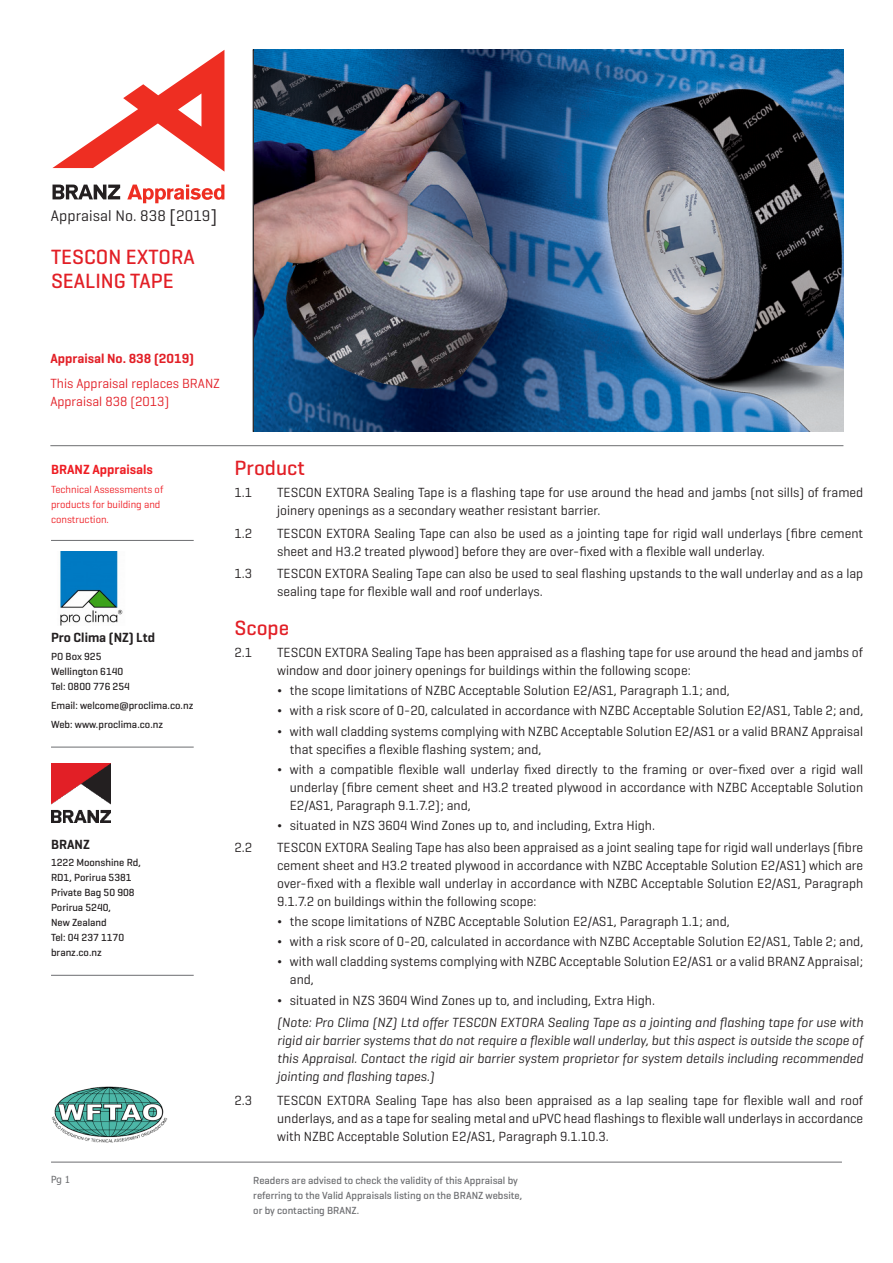
<style>
.page{position:relative;width:893px;height:1263px;background:#fff}
.page>*{position:absolute;margin:0;border:0;box-sizing:border-box;transform-origin:0 0}
.H3_Geo_P{font:500 21px/24px "Geogrotesque";color:#e21f26}
.t1{font:15.6px "Geogrotesque";letter-spacing:.005em;color:#231f20}
.t2{font:13.5px/18px "Geogrotesque";color:#231f20}
.Body_INDENT{font:italic 13.5px/18px "Geogrotesque";color:#231f20;text-align:justify}
.H4_Geo_P{font:13.5px/18px "Geogrotesque";color:#e21f26}
.H4_Geo_P-2{font:600 13.5px "Geogrotesque";color:#e21f26}
.H5_Geo_P{font:600 13.5px "Geogrotesque";color:#231f20}
.Body{font:600 13.5px "Geogrotesque";color:#ee1d23}
.Small_Body_Geo_P{font:500 10.5px/15px "Geogrotesque";color:#231f20}
.Small_Body_Geo_P-2{font:500 10.5px/15px "Geogrotesque";color:#6c6d70}
.Body-2{font:10.5px/15px "Geogrotesque";color:#ee1d23}
.t3{font:9.75px "Tahoma";color:#6c6d70}
.s1{font-size:18.3px}
.s2{font-weight:500}
</style>
<div class="page">
<hr style="left:51px;top:540px;width:143px;height:1px;background:#6c6d70">
<hr style="left:51px;top:747px;width:143px;height:1px;background:#6c6d70">
<img style="left:51px;top:763px;width:60px;height:59px">
<hr style="left:51px;top:975px;width:143px;height:1px;background:#6c6d70">
<hr style="left:50px;top:445px;width:793px;height:1px;background:#6c6d70">
<hr style="left:51px;top:1162px;width:791px;height:1px;background:#6c6d70">
<img style="left:51px;top:1086px;width:117px;height:57px">
<svg style="left:52px;top:50px;width:172px;height:122px"></svg>
<svg style="left:127px;top:185px;width:97px;height:18px"></svg>
<svg style="left:53px;top:185px;width:67px;height:14px"></svg>
<img style="left:255px;top:50px;width:588px;height:382px">
<img style="left:60px;top:551px;width:63px;height:74px">
<p class="t1" style="left:51px;top:206px;width:168px">Appraisal No. 838 <span class="s1">[</span>2019<span class="s1">]</span></p>
<p class="H3_Geo_P" style="left:51px;top:245px;width:145px">TESCON EXTORA<br>SEALING TAPE</p>
<p class="H4_Geo_P-2" style="left:50px;top:350px;width:145px">Appraisal No. 838 (2019)</p>
<p class="H4_Geo_P" style="left:50px;top:374px;width:171px">This Appraisal replaces BRANZ<br>Appraisal 838 (2013)</p>
<p class="Body" style="left:51px;top:461px;width:103px">BRANZ Appraisals</p>
<p class="Body-2" style="left:51px;top:482px;width:114px">Technical Assessments of products for building and construction.</p>
<p class="H5_Geo_P" style="left:51px;top:629px;width:105px">Pro Clima (NZ) Ltd</p>
<p class="Small_Body_Geo_P" style="left:51px;top:648px;width:52px">PO Box 925</p>
<p class="Small_Body_Geo_P" style="left:51px;top:663px;width:74px">Wellington 6140</p>
<p class="Small_Body_Geo_P" style="left:51px;top:678px;width:80px">Tel: 0800 776 254</p>
<p class="Small_Body_Geo_P" style="left:51px;top:697px;width:144px">Email: welcome@proclima.co.nz</p>
<p class="Small_Body_Geo_P" style="left:51px;top:717px;width:114px">Web: www.proclima.co.nz</p>
<p class="H5_Geo_P" style="left:51px;top:836px;width:40px">BRANZ</p>
<p class="Small_Body_Geo_P" style="left:51px;top:855px;width:91px">1222 Moonshine Rd,</p>
<p class="Small_Body_Geo_P" style="left:51px;top:870px;width:82px">RD1, Porirua 5381</p>
<p class="Small_Body_Geo_P" style="left:51px;top:885px;width:85px">Private Bag 50 908</p>
<p class="Small_Body_Geo_P" style="left:51px;top:900px;width:62px">Porirua 5240,<br>New Zealand</p>
<p class="Small_Body_Geo_P" style="left:51px;top:930px;width:75px">Tel: 04 237 1170</p>
<p class="Small_Body_Geo_P" style="left:51px;top:945px;width:52px">branz.co.nz</p>
<p class="H3_Geo_P" style="left:235px;top:456px;width:72px">Product</p>
<p class="t2" style="left:235px;top:483px;width:19px">1.1</p>
<p class="t2" style="left:277px;top:483px;width:588px">TESCON EXTORA Sealing Tape is a flashing tape for use around the head and jambs (not sills) of framed joinery openings as a secondary weather resistant barrier.</p>
<p class="t2" style="left:235px;top:524px;width:19px">1.2</p>
<p class="t2" style="left:277px;top:524px;width:587px">TESCON EXTORA Sealing Tape can also be used as a jointing tape for rigid wall underlays (fibre cement sheet and H3.2 treated plywood) before they are over-fixed with a flexible wall underlay.</p>
<p class="t2" style="left:235px;top:564px;width:19px">1.3</p>
<p class="t2" style="left:277px;top:564px;width:588px">TESCON EXTORA Sealing Tape can also be used to seal flashing upstands to the wall underlay and as a lap sealing tape for flexible wall and roof underlays.</p>
<p class="H3_Geo_P" style="left:235px;top:615px;width:56px">Scope</p>
<p class="t2" style="left:235px;top:643px;width:19px">2.1</p>
<p class="t2" style="left:277px;top:643px;width:587px">TESCON EXTORA Sealing Tape has been appraised as a flashing tape for use around the head and jambs of window and door joinery openings for buildings within the following scope:</p>
<p class="t2" style="left:277px;top:681px;width:454px"><span class="s2">¬</span> the scope limitations of NZBC Acceptable Solution E2/AS1, Paragraph 1.1; and,</p>
<p class="t2" style="left:277px;top:701px;width:588px"><span class="s2">¬</span> with a risk score of 0-20, calculated in accordance with NZBC Acceptable Solution E2/AS1, Table 2; and,</p>
<p class="t2" style="left:290px;top:721px;width:575px;text-indent:-13px"><span class="s2">¬</span> with wall cladding systems complying with NZBC Acceptable Solution E2/AS1 or a valid BRANZ Appraisal that specifies a flexible flashing system; and,</p>
<p class="t2" style="left:290px;top:760px;width:575px;text-align:justify;text-indent:-13px"><span class="s2">¬</span> with a compatible flexible wall underlay fixed directly to the framing or over-fixed over a rigid wall underlay (fibre cement sheet and H3.2 treated plywood in accordance with NZBC Acceptable Solution E2/AS1, Paragraph 9.1.7.2); and,</p>
<p class="t2" style="left:277px;top:816px;width:379px"><span class="s2">¬</span> situated in NZS 3604 Wind Zones up to, and including, Extra High.</p>
<p class="t2" style="left:235px;top:838px;width:19px">2.2</p>
<p class="t2" style="left:277px;top:838px;width:588px;text-align:justify">TESCON EXTORA Sealing Tape has also been appraised as a joint sealing tape for rigid wall underlays (fibre cement sheet and H3.2 treated plywood in accordance with NZBC Acceptable Solution E2/AS1) which are over-fixed with a flexible wall underlay in accordance with NZBC Acceptable Solution E2/AS1, Paragraph 9.1.7.2 on buildings within the following scope:</p>
<p class="t2" style="left:277px;top:912px;width:454px"><span class="s2">¬</span> the scope limitations of NZBC Acceptable Solution E2/AS1, Paragraph 1.1; and,</p>
<p class="t2" style="left:277px;top:932px;width:588px"><span class="s2">¬</span> with a risk score of 0-20, calculated in accordance with NZBC Acceptable Solution E2/AS1, Table 2; and,</p>
<p class="t2" style="left:290px;top:952px;width:575px;text-indent:-13px"><span class="s2">¬</span> with wall cladding systems complying with NZBC Acceptable Solution E2/AS1 or a valid BRANZ Appraisal; and,</p>
<p class="t2" style="left:277px;top:990px;width:379px"><span class="s2">¬</span> situated in NZS 3604 Wind Zones up to, and including, Extra High.</p>
<p class="Body_INDENT" style="left:277px;top:1013px;width:588px">(Note: Pro Clima (NZ) Ltd offer TESCON EXTORA Sealing Tape as a jointing and flashing tape for use with rigid air barrier systems that do not require a flexible wall underlay, but this aspect is outside the scope of this Appraisal. Contact the rigid air barrier system proprietor for system details including recommended jointing and flashing tapes.)</p>
<p class="t2" style="left:235px;top:1091px;width:19px">2.3</p>
<p class="t2" style="left:277px;top:1091px;width:588px;text-align:justify">TESCON EXTORA Sealing Tape has also been appraised as a lap sealing tape for flexible wall and roof underlays, and as a tape for sealing metal and uPVC head flashings to flexible wall underlays in accordance with NZBC Acceptable Solution E2/AS1, Paragraph 9.1.10.3.</p>
<p class="t3" style="left:51px;top:1173px;width:21px">Pg 1</p>
<p class="Small_Body_Geo_P-2" style="left:253px;top:1172px;width:270px">Readers are advised to check the validity of this Appraisal by referring to the Valid Appraisals listing on the BRANZ website, or by contacting BRANZ.</p>
</div>
